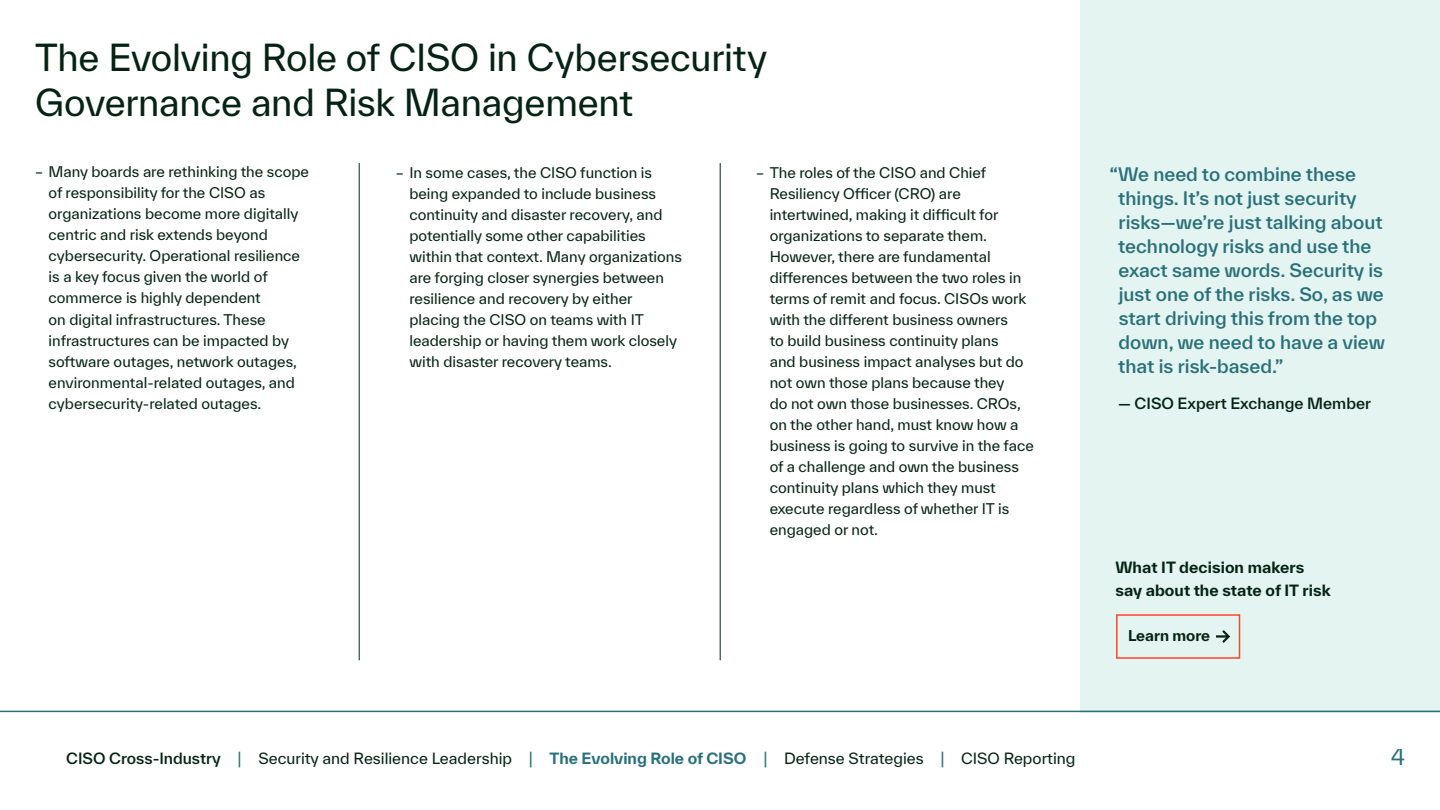
<style>
.page{position:relative;width:1440px;height:810px;background:#fff}
.page>*{position:absolute;margin:0;border:0;box-sizing:border-box;transform-origin:0 0}
.t1{font:36px/45px "TWK Everett";letter-spacing:-.005em;color:#042315}
.t2{font:21px "TWK Everett";color:#29707a}
.t3{font:500 18px/24px "TWK Everett";color:#29707a}
.t4{font:15px "TWK Everett";color:#042315}
.t5{font:700 15px/22.5px "TWK Everett";letter-spacing:.005em;color:#042315}
.t6{font:500 15px "TWK Everett";color:#042315}
.t7{font:700 14.4px "TWK Everett";color:#042315}
.t8{font:14.25px/21px "TWK Everett";color:#042315}
.s1{font-weight:500}
.s2{color:#29707a}
.s3{font-weight:700;color:#29707a}
</style>
<div class="page">
<div style="left:1080px;top:0;width:360px;height:712px;background:#e4f4f1"></div>
<hr style="left:359px;top:163px;width:1px;height:497px;background:#042315">
<hr style="left:720px;top:163px;width:1px;height:497px;background:#042315">
<hr style="left:0;top:711px;width:1440px;height:1px;background:#29707a">
<div style="left:1116px;top:614px;width:124px;height:45px;background:#e4f4f1;border:2px solid #ff462d"></div>
<svg style="left:1216px;top:630px;width:14px;height:13px"></svg>
<h1 class="t1" style="left:35px;top:35px;width:733px">The Evolving Role of CISO in Cybersecurity<br>Governance and Risk Management</h1>
<p class="t8" style="left:49px;top:161px;width:262px;text-indent:-13px">– Many boards are rethinking the scope of responsibility for the CISO as organizations become more digitally centric and risk extends beyond cybersecurity. Operational resilience is a key focus given the world of commerce is highly dependent<br>on digital infrastructures. These infrastructures can be impacted by software outages, network outages, environmental-related outages, and cybersecurity-related outages.</p>
<p class="t8" style="left:409px;top:161px;width:274px;text-indent:-13px">– In some cases, the CISO function is being expanded to include business continuity and disaster recovery, and potentially some other capabilities within that context. Many organizations are forging closer synergies between resilience and recovery by either placing the CISO on teams with IT leadership or having them work closely with disaster recovery teams.</p>
<p class="t8" style="left:770px;top:161px;width:266px;text-indent:-13px">– The roles of the CISO and Chief Resiliency Officer (CRO) are intertwined, making it difficult for organizations to separate them.<br>However, there are fundamental differences between the two roles in terms of remit and focus. CISOs work with the different business owners<br>to build business continuity plans<br>and business impact analyses but do not own those plans because they<br>do not own those businesses. CROs, on the other hand, must know how a business is going to survive in the face of a challenge and own the business continuity plans which they must execute regardless of whether IT is engaged or not.</p>
<p class="t3" style="left:1118px;top:162px;width:268px;text-indent:-8px">“We need to combine these things. It’s not just security risks—we’re just talking about technology risks and use the exact same words. Security is just one of the risks. So, as we start driving this from the top down, we need to have a view that is risk-based.”</p>
<p class="t6" style="left:1118px;top:393px;width:254px">— CISO Expert Exchange Member</p>
<p class="t5" style="left:1115px;top:556px;width:217px">What IT decision makers say about the state of IT risk</p>
<p class="t7" style="left:1128px;top:625px;width:84px">Learn more</p>
<p class="t4" style="left:66px;top:748px;width:1011px"><span class="s1">CISO Cross-Industry</span> <span class="s2">|</span> Security and Resilience Leadership <span class="s2">|</span> <span class="s3">The Evolving Role of CISO</span> <span class="s2">|</span> Defense Strategies <span class="s2">|</span> CISO Reporting</p>
<h2 class="t2" style="left:1391px;top:742px;width:15px">4</h2>
</div>
